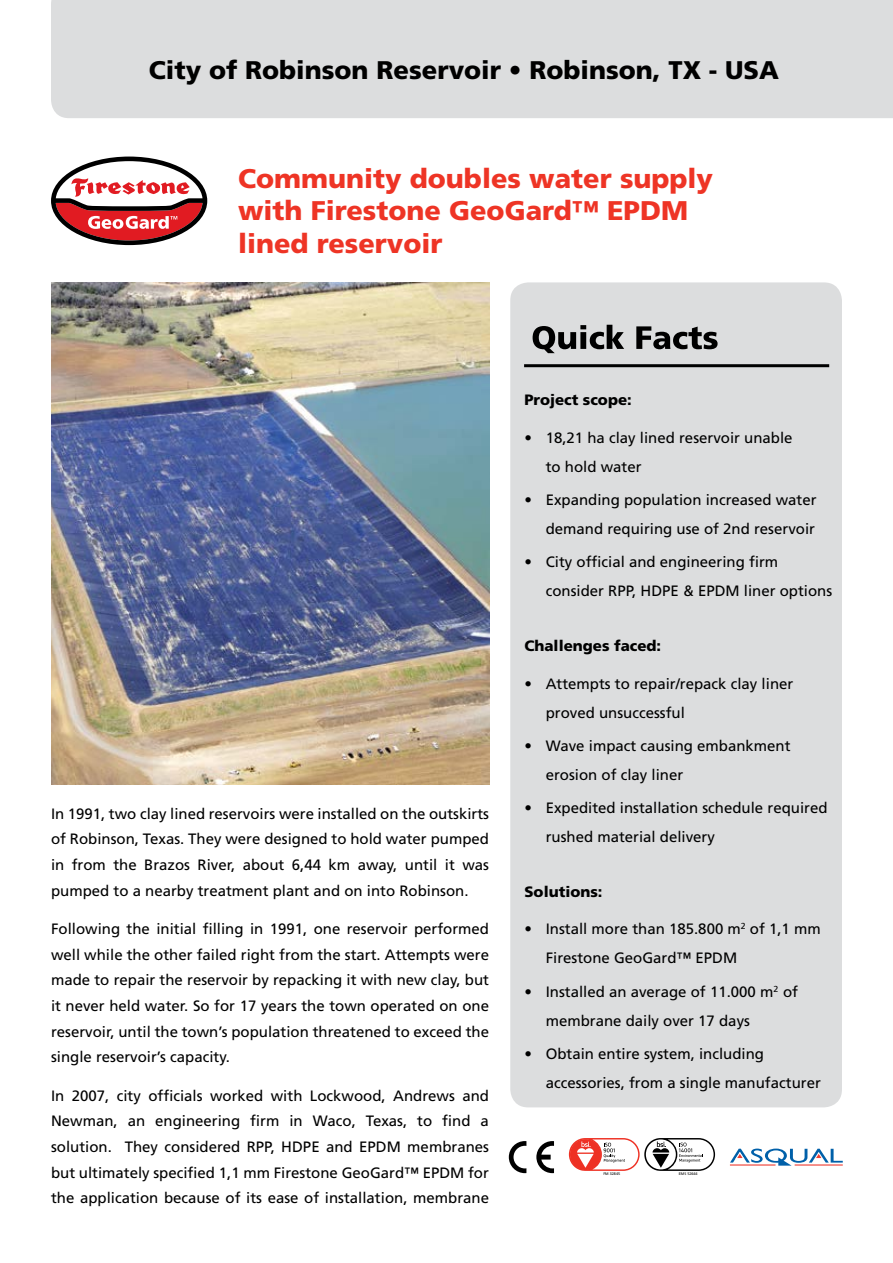
<style>
.page{position:relative;width:893px;height:1263px;background:#fff}
.page>*{position:absolute;margin:0;border:0;box-sizing:border-box;transform-origin:0 0}
.TITEL_ROOD{font:900 27px/32.4px "Frutiger";color:#ee3425}
.KOP{font:900 25.5px "Frutiger";color:#000}
.TEKST_ZWART{font:15px/25.7px "Frutiger";color:#000}
.ONDERTITEL_KADER_BLA{font:900 15px "Frutiger";color:#000}
.t1{font:3.75px "Frutiger";color:#000}
</style>
<div class="page">
<div style="left:510px;top:282px;width:332px;height:825px;background:#dcddde;border-radius:18px"></div>
<div style="left:51px;top:0;width:842px;height:118px;background:#dcddde"></div>
<img style="left:51px;top:282px;width:438px;height:502px">
<svg style="left:533px;top:325px;width:185px;height:28px"></svg>
<hr style="left:524px;top:364px;width:305px;height:3px;background:#000">
<svg style="left:51px;top:157px;width:156px;height:88px"></svg>
<svg style="left:730px;top:1148px;width:113px;height:17px"></svg>
<hr style="left:730px;top:1164px;width:45px;height:1px;background:#ef3e33">
<hr style="left:795px;top:1164px;width:48px;height:1px;background:#ef3e33">
<svg style="left:509px;top:1141px;width:17px;height:32px"></svg>
<svg style="left:536px;top:1141px;width:18px;height:32px"></svg>
<svg style="left:569px;top:1138px;width:146px;height:33px"></svg>
<p class="KOP" style="left:149px;top:54px;width:632px">City of Robinson Reservoir • Robinson, TX - USA</p>
<p class="TITEL_ROOD" style="left:238px;top:162px;width:477px">Community doubles water supply with Firestone GeoGard™ EPDM lined reservoir</p>
<p class="TEKST_ZWART" style="left:51px;top:800px;width:440px;text-align:justify">In 1991, two clay lined reservoirs were installed on the outskirts of Robinson, Texas. They were designed to hold water pumped in from the Brazos River, about 6,44 km away, until it was pumped to a nearby treatment plant and on into Robinson.</p>
<p class="TEKST_ZWART" style="left:51px;top:916px;width:440px;text-align:justify">Following the initial filling in 1991, one reservoir performed well while the other failed right from the start. Attempts were made to repair the reservoir by repacking it with new clay, but it never held water. So for 17 years the town operated on one reservoir, until the town’s population threatened to exceed the single reservoir’s capacity.</p>
<p class="TEKST_ZWART" style="left:51px;top:1082px;width:439px;text-align:justify">In 2007, city officials worked with Lockwood, Andrews and Newman, an engineering firm in Waco, Texas, to find a solution. They considered RPP, HDPE and EPDM membranes but ultimately specified 1,1 mm Firestone GeoGard™ EPDM for the application because of its ease of installation, membrane</p>
<p class="ONDERTITEL_KADER_BLA" style="left:524px;top:391px;width:109px">Project scope:</p>
<p class="TEKST_ZWART" style="left:546px;top:423px;width:248px;line-height:29px;text-indent:-21px">• 18,21 ha clay lined reservoir unable to hold water</p>
<p class="TEKST_ZWART" style="left:524px;top:485px;width:294px;line-height:29px;text-align:right">• Expanding population increased water demand requiring use of 2nd reservoir</p>
<p class="TEKST_ZWART" style="left:546px;top:548px;width:288px;line-height:29px;text-indent:-21px">• City official and engineering firm consider RPP, HDPE &amp; EPDM liner options</p>
<p class="ONDERTITEL_KADER_BLA" style="left:524px;top:637px;width:138px">Challenges faced:</p>
<p class="TEKST_ZWART" style="left:546px;top:669px;width:249px;line-height:29px;text-indent:-21px">• Attempts to repair/repack clay liner proved unsuccessful</p>
<p class="TEKST_ZWART" style="left:546px;top:731px;width:246px;line-height:29px;text-indent:-21px">• Wave impact causing embankment erosion of clay liner</p>
<p class="TEKST_ZWART" style="left:546px;top:793px;width:283px;line-height:29px;text-indent:-21px">• Expedited installation schedule required rushed material delivery</p>
<p class="ONDERTITEL_KADER_BLA" style="left:524px;top:882px;width:79px">Solutions:</p>
<p class="TEKST_ZWART" style="left:546px;top:914px;width:276px;line-height:29px;text-indent:-21px">• Install more than 185.800 m<sup>2</sup> of 1,1 mm<br>Firestone GeoGard™ EPDM</p>
<p class="TEKST_ZWART" style="left:546px;top:977px;width:254px;line-height:29px;text-indent:-21px">• Installed an average of 11.000 m<sup>2</sup> of membrane daily over 17 days</p>
<p class="TEKST_ZWART" style="left:546px;top:1039px;width:277px;line-height:29px;text-indent:-21px">• Obtain entire system, including accessories, from a single manufacturer</p>
<p class="t1" style="left:603px;top:1172px;width:18px">FM 32845</p>
<p class="t1" style="left:679px;top:1172px;width:20px">EMS 52644</p>
</div>
